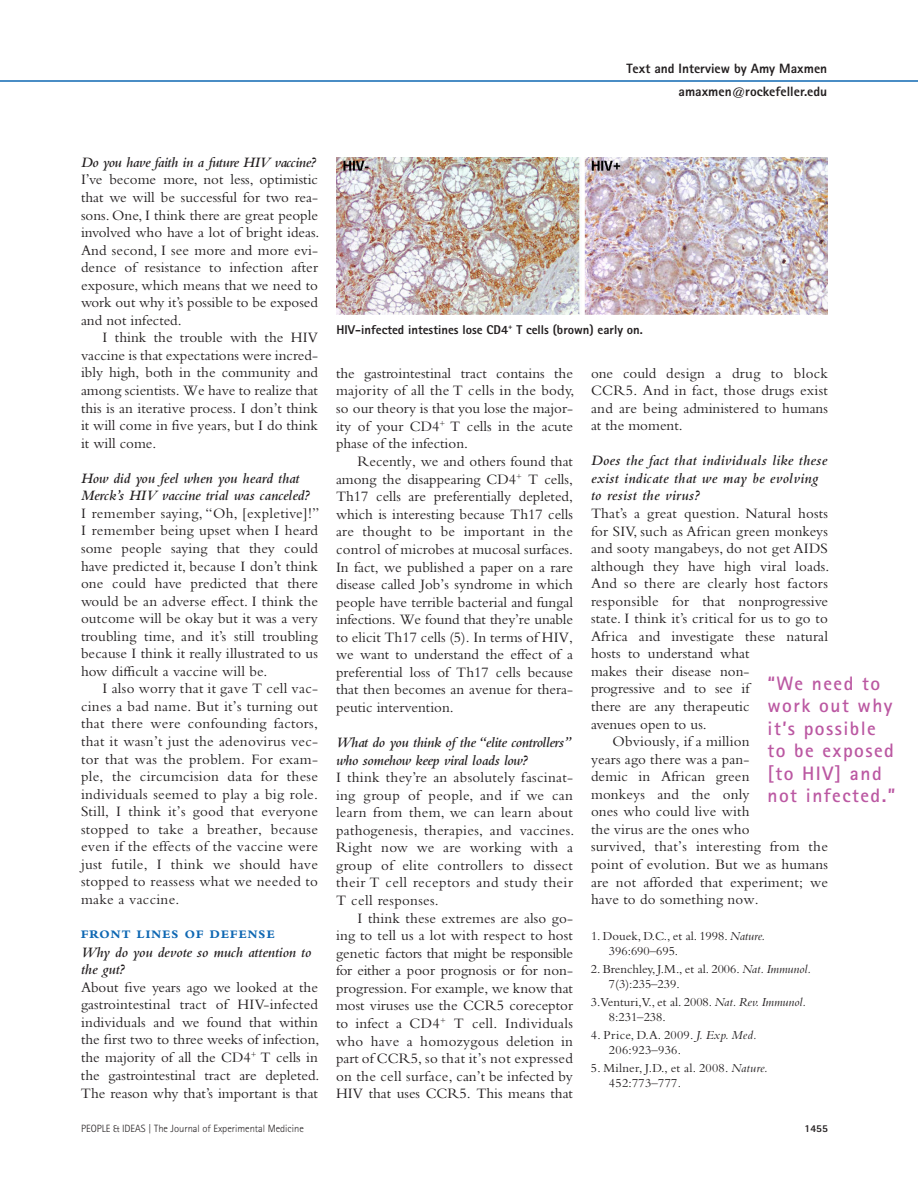
<style>
.page{position:relative;width:918px;height:1188px;background:#fff}
.page>*{position:absolute;margin:0;border:0;box-sizing:border-box;transform-origin:0 0}
.t1{font:700 19.5px/22.5px "Rotis Sans Serif Std";letter-spacing:.075em;color:#bb58a2}
.t2{font:15px/17.5px "Bembo Std";letter-spacing:.01em;color:#231f20;text-align:justify}
.t3{font:italic 600 15px/17.5px "Bembo Std";color:#231f20}
.t4{font:italic 600 15px/17.5px "Bembo Std";letter-spacing:.02em;color:#231f20}
.t5{font:italic 600 15px/17.5px "Bembo Std";letter-spacing:-.02em;color:#231f20}
.t6{font:italic 600 15px "Bembo Std";letter-spacing:-.025em;color:#231f20}
.t7{font:800 13.5px/23px "Rotis Sans Serif Std";color:#231f20;text-align:right}
.t8{font:12.75px/15px "Bembo Std";color:#231f20}
.t9{font:12.75px/15px "Bembo Std";letter-spacing:.02em;color:#231f20}
.t10{font:800 12.75px "Rotis Sans Serif Std";color:#231f20}
.t11{font:800 12px "Bembo Std";letter-spacing:.1em;color:#0f68b3}
.t12{font:300 10.5px "Rotis Sans Serif Std";color:#231f20}
.t13{font:800 10.5px "Rotis Sans Serif Std";color:#231f20}
.s1{font-style:italic}
</style>
<div class="page">
<hr style="left:0;top:80px;width:918px;height:2px;background:#0f68b3">
<img style="left:337px;top:158px;width:491px;height:156px">
<p class="t7" style="left:627px;top:58px;width:202px">Text and Interview by Amy Maxmen amaxmen@rockefeller.edu</p>
<p class="t6" style="left:81px;top:156px;width:236px">Do you have faith in a future HIV vaccine?</p>
<p class="t2" style="left:81px;top:172px;width:240px">I’ve become more, not less, optimistic that we will be successful for two rea&shy;sons. One, I think there are great people involved who have a lot of bright ideas.<br>And second, I see more and more evi&shy;dence of resistance to infection after exposure, which means that we need to work out why it’s possible to be exposed and not infected.</p>
<p class="t2" style="left:81px;top:330px;width:239px;text-indent:22px">I think the trouble with the HIV vaccine is that expectations were incred&shy;ibly high, both in the community and among scientists. We have to realize that this is an iterative process. I don’t think it will come in five years, but I do think it will come.</p>
<p class="t3" style="left:81px;top:471px;width:230px">How did you feel when you heard that<br>Merck’s HIV vaccine trial was canceled?</p>
<p class="t2" style="left:81px;top:506px;width:240px">I remember saying, “Oh, [expletive]!” I remember being upset when I heard some people saying that they could have predicted it, because I don’t think one could have predicted that there would be an adverse effect. I think the outcome will be okay but it was a very troubling time, and it’s still troubling because I think it really illustrated to us how difficult a vaccine will be.</p>
<p class="t2" style="left:81px;top:681px;width:239px;text-indent:22px">I also worry that it gave T cell vac&shy;cines a bad name. But it’s turning out that there were confounding factors, that it wasn’t just the adenovirus vec&shy;tor that was the problem. For exam&shy;ple, the circumcision data for these individuals seemed to play a big role.<br>Still, I think it’s good that everyone stopped to take a breather, because even if the effects of the vaccine were just futile, I think we should have stopped to reassess what we needed to make a vaccine.</p>
<p class="t11" style="left:81px;top:929px;width:195px">FRONT LINES OF DEFENSE</p>
<p class="t3" style="left:81px;top:944px;width:232px">Why do you devote so much attention to the gut?</p>
<p class="t2" style="left:81px;top:979px;width:240px">About five years ago we looked at the gastrointestinal tract of HIV-infected individuals and we found that within the first two to three weeks of infection, the majority of all the CD4 <sup>+</sup> T cells in the gastrointestinal tract are depleted.<br>The reason why that’s important is that</p>
<p class="t10" style="left:337px;top:324px;width:308px">HIV-infected intestines lose CD4 <sup>+</sup> T cells (brown) early on.</p>
<p class="t2" style="left:336px;top:365px;width:240px">the gastrointestinal tract contains the majority of all the T cells in the body, so our theory is that you lose the major&shy;ity of your CD4 <sup>+</sup> T cells in the acute phase of the infection.</p>
<p class="t2" style="left:336px;top:454px;width:239px;text-indent:22px">Recently, we and others found that among the disappearing CD4 <sup>+</sup> T cells, Th17 cells are preferentially depleted, which is interesting because Th17 cells are thought to be important in the control of microbes at mucosal surfaces.<br>In fact, we published a paper on a rare disease called Job’s syndrome in which people have terrible bacterial and fungal infections. We found that they’re unable to elicit Th17 cells (5). In terms of HIV, we want to understand the effect of a preferential loss of Th17 cells because that then becomes an avenue for thera&shy;peutic intervention.</p>
<p class="t5" style="left:336px;top:735px;width:237px">What do you think of the “elite controllers” who somehow keep viral loads low?</p>
<p class="t2" style="left:336px;top:770px;width:240px">I think they’re an absolutely fascinat&shy;ing group of people, and if we can learn from them, we can learn about pathogenesis, therapies, and vaccines.<br>Right now we are working with a group of elite controllers to dissect their T cell receptors and study their T cell responses.</p>
<p class="t2" style="left:336px;top:910px;width:239px;text-indent:22px">I think these extremes are also go&shy;ing to tell us a lot with respect to host genetic factors that might be responsible for either a poor prognosis or for non&shy;progression. For example, we know that most viruses use the CCR5 coreceptor to infect a CD4 <sup>+</sup> T cell. Individuals who have a homozygous deletion in part of CCR5, so that it’s not expressed on the cell surface, can’t be infected by HIV that uses CCR5. This means that</p>
<p class="t2" style="left:591px;top:365px;width:239px">one could design a drug to block CCR5. And in fact, those drugs exist and are being administered to humans at the moment.</p>
<p class="t4" style="left:591px;top:453px;width:238px">Does the fact that individuals like these exist indicate that we may be evolving to resist the virus?</p>
<p class="t2" style="left:591px;top:506px;width:238px">That’s a great question. Natural hosts</p>
<p class="t2" style="left:591px;top:523px;width:238px">for SIV, such as African green monkeys</p>
<p class="t2" style="left:591px;top:541px;width:238px">and sooty mangabeys, do not get AIDS</p>
<p class="t2" style="left:591px;top:558px;width:240px">although they have high viral loads.</p>
<p class="t2" style="left:591px;top:576px;width:239px">And so there are clearly host factors</p>
<p class="t2" style="left:591px;top:593px;width:238px">responsible for that nonprogressive</p>
<p class="t2" style="left:591px;top:611px;width:238px">state. I think it’s critical for us to go to</p>
<p class="t2" style="left:591px;top:629px;width:238px">Africa and investigate these natural</p>
<p class="t2" style="left:591px;top:646px;width:160px">hosts to understand what</p>
<p class="t2" style="left:591px;top:664px;width:160px">makes their disease non-</p>
<p class="t2" style="left:591px;top:681px;width:160px">progressive and to see if</p>
<p class="t2" style="left:591px;top:699px;width:160px">there are any therapeutic</p>
<p class="t2" style="left:591px;top:716px;width:117px">avenues open to us.</p>
<p class="t2" style="left:613px;top:734px;width:138px">Obviously, if a million</p>
<p class="t2" style="left:591px;top:751px;width:160px">years ago there was a pan-</p>
<p class="t2" style="left:591px;top:769px;width:160px">demic in African green</p>
<p class="t2" style="left:591px;top:787px;width:160px">monkeys and the only</p>
<p class="t2" style="left:591px;top:804px;width:160px">ones who could live with</p>
<p class="t2" style="left:591px;top:822px;width:160px">the virus are the ones who</p>
<p class="t2" style="left:591px;top:839px;width:239px">survived, that’s interesting from the</p>
<p class="t2" style="left:591px;top:857px;width:238px">point of evolution. But we as humans</p>
<p class="t2" style="left:591px;top:874px;width:238px">are not afforded that experiment; we</p>
<p class="t2" style="left:591px;top:892px;width:169px">have to do something now.</p>
<p class="t8" style="left:609px;top:930px;width:158px;text-indent:-18px">1. Douek, D.C., et al. 1998. <span class="s1">Nature.<br></span>396:690–695.</p>
<p class="t8" style="left:609px;top:963px;width:204px;text-indent:-18px">2. Brenchley, J.M., et al. 2006. <span class="s1">Nat. Immunol.<br></span>7(3):235–239.</p>
<p class="t8" style="left:609px;top:996px;width:199px;text-indent:-18px">3.Venturi,V., et al. 2008. <span class="s1">Nat. Rev. Immunol.<br></span>8:231–238.</p>
<p class="t9" style="left:609px;top:1029px;width:149px;text-indent:-18px">4. Price, D.A. 2009. <span class="s1">J. Exp. Med.<br></span>206:923–936.</p>
<p class="t9" style="left:609px;top:1062px;width:161px;text-indent:-18px">5. Milner, J.D., et al. 2008. <span class="s1">Nature.<br></span>452:773–777.</p>
<h1 class="t1" style="left:767px;top:674px;width:130px">“We need to work out why it’s possible to be exposed [to HIV] and not infected.”</h1>
<p class="t12" style="left:81px;top:1125px;width:224px">PEOPLE &amp; IDEAS | The Journal of Experimental Medicine</p>
<p class="t13" style="left:805px;top:1125px;width:25px">1455</p>
</div>
